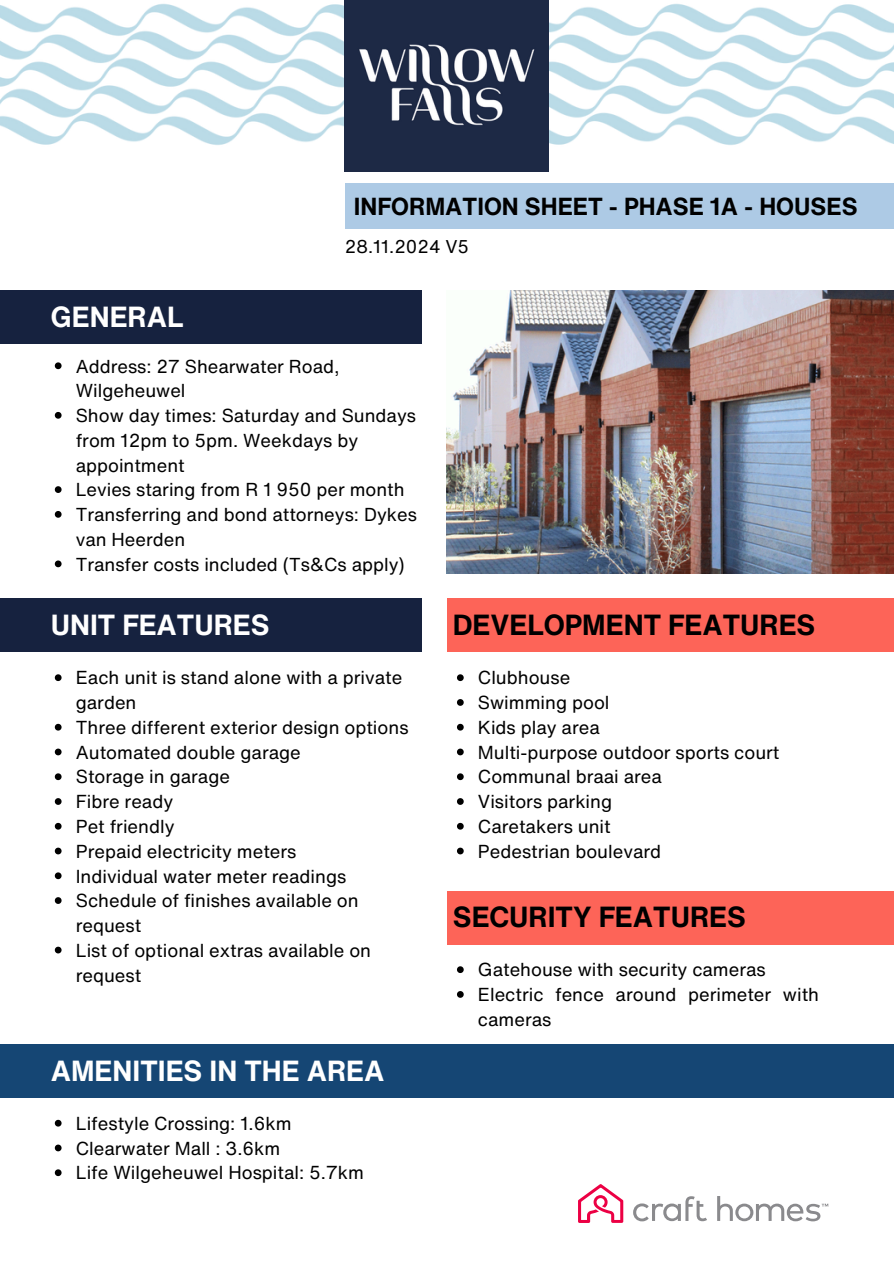
<style>
.page{position:relative;width:894px;height:1264px;background:#fff}
.page>*{position:absolute;margin:0;border:0;box-sizing:border-box;transform-origin:0 0}
.t1{font:700 28.35px "Helvetica Now Text";color:#fff}
.t2{font:700 28.35px "Helvetica Now Text";color:#000}
.t3{font:700 24px "Helvetica Now Text";color:#000}
.t4{font:18.3px/24.8px "Helvetica Now Text";color:#000}
.t5{font:18px "Helvetica Now Text";color:#000}
</style>
<div class="page">
<img style="left:0;top:0;width:345px;height:172px">
<img style="left:548px;top:0;width:345px;height:172px">
<img style="left:345px;top:0;width:203px;height:172px">
<div style="left:345px;top:184px;width:548px;height:45px;background:#adcae5"></div>
<svg style="left:578px;top:1184px;width:45px;height:38px"></svg>
<svg style="left:633px;top:1196px;width:74px;height:25px"></svg>
<svg style="left:717px;top:1196px;width:111px;height:25px"></svg>
<img style="left:446px;top:290px;width:447px;height:284px">
<div style="left:0;top:290px;width:422px;height:54px;background:#16223f"></div>
<div style="left:0;top:598px;width:422px;height:54px;background:#16223f"></div>
<div style="left:446px;top:598px;width:447px;height:54px;background:#fd6458"></div>
<div style="left:446px;top:890px;width:447px;height:54px;background:#fd6458"></div>
<div style="left:0;top:1044px;width:893px;height:53px;background:#154674"></div>
<svg style="left:55px;top:362px;width:7px;height:7px"></svg>
<svg style="left:55px;top:412px;width:7px;height:6px"></svg>
<svg style="left:55px;top:486px;width:7px;height:7px"></svg>
<svg style="left:55px;top:511px;width:7px;height:6px"></svg>
<svg style="left:55px;top:560px;width:7px;height:7px"></svg>
<svg style="left:55px;top:674px;width:7px;height:7px"></svg>
<svg style="left:55px;top:723px;width:7px;height:7px"></svg>
<svg style="left:55px;top:748px;width:7px;height:7px"></svg>
<svg style="left:55px;top:773px;width:7px;height:7px"></svg>
<svg style="left:55px;top:798px;width:7px;height:6px"></svg>
<svg style="left:55px;top:822px;width:7px;height:7px"></svg>
<svg style="left:55px;top:847px;width:7px;height:7px"></svg>
<svg style="left:55px;top:872px;width:7px;height:7px"></svg>
<svg style="left:55px;top:897px;width:7px;height:6px"></svg>
<svg style="left:55px;top:946px;width:7px;height:7px"></svg>
<svg style="left:457px;top:674px;width:6px;height:7px"></svg>
<svg style="left:457px;top:699px;width:6px;height:6px"></svg>
<svg style="left:457px;top:723px;width:6px;height:7px"></svg>
<svg style="left:457px;top:748px;width:6px;height:7px"></svg>
<svg style="left:457px;top:773px;width:6px;height:7px"></svg>
<svg style="left:457px;top:798px;width:6px;height:6px"></svg>
<svg style="left:457px;top:822px;width:6px;height:7px"></svg>
<svg style="left:457px;top:847px;width:6px;height:7px"></svg>
<svg style="left:457px;top:966px;width:6px;height:7px"></svg>
<svg style="left:457px;top:991px;width:6px;height:6px"></svg>
<svg style="left:55px;top:1119px;width:7px;height:7px"></svg>
<svg style="left:55px;top:1144px;width:7px;height:7px"></svg>
<svg style="left:55px;top:1169px;width:7px;height:7px"></svg>
<p class="t3" style="left:354px;top:188px;width:505px">INFORMATION SHEET - PHASE 1A - HOUSES</p>
<p class="t1" style="left:51px;top:295px;width:134px">GENERAL</p>
<p class="t5" style="left:345px;top:233px;width:126px">28.11.2024 V5</p>
<h2 class="t4" style="left:76px;top:353px;width:265px">Address: 27 Shearwater Road,<br>Wilgeheuwel</h2>
<h3 class="t4" style="left:76px;top:403px;width:342px">Show day times: Saturday and Sundays from 12pm to 5pm. Weekdays by appointment</h3>
<p class="t4" style="left:76px;top:477px;width:330px">Levies staring from R 1 950 per month</p>
<p class="t4" style="left:76px;top:502px;width:342px">Transferring and bond attorneys: Dykes van Heerden</p>
<p class="t4" style="left:76px;top:551px;width:330px">Transfer costs included (Ts&amp;Cs apply)</p>
<p class="t1" style="left:51px;top:603px;width:220px">UNIT FEATURES</p>
<p class="t4" style="left:76px;top:665px;width:328px">Each unit is stand alone with a private garden</p>
<p class="t4" style="left:76px;top:714px;width:334px">Three different exterior design options</p>
<p class="t4" style="left:76px;top:739px;width:226px">Automated double garage</p>
<p class="t4" style="left:76px;top:764px;width:156px">Storage in garage</p>
<p class="t4" style="left:76px;top:789px;width:99px">Fibre ready</p>
<p class="t4" style="left:76px;top:813px;width:100px">Pet friendly</p>
<p class="t4" style="left:76px;top:838px;width:222px">Prepaid electricity meters</p>
<p class="t4" style="left:76px;top:863px;width:272px">Individual water meter readings</p>
<p class="t4" style="left:76px;top:888px;width:284px">Schedule of finishes available on request</p>
<p class="t4" style="left:76px;top:937px;width:297px">List of optional extras available on request</p>
<p class="t1" style="left:51px;top:1049px;width:335px">AMENITIES IN THE AREA</p>
<p class="t4" style="left:76px;top:1110px;width:217px">Lifestyle Crossing: 1.6km</p>
<p class="t4" style="left:76px;top:1135px;width:206px">Clearwater Mall : 3.6km</p>
<p class="t4" style="left:76px;top:1160px;width:289px">Life Wilgeheuwel Hospital: 5.7km</p>
<p class="t2" style="left:453px;top:603px;width:364px">DEVELOPMENT FEATURES</p>
<p class="t4" style="left:478px;top:665px;width:94px">Clubhouse</p>
<p class="t4" style="left:478px;top:690px;width:133px">Swimming pool</p>
<p class="t4" style="left:478px;top:714px;width:123px">Kids play area</p>
<p class="t4" style="left:478px;top:739px;width:303px">Multi-purpose outdoor sports court</p>
<p class="t4" style="left:478px;top:764px;width:185px">Communal braai area</p>
<p class="t4" style="left:478px;top:789px;width:136px">Visitors parking</p>
<p class="t4" style="left:478px;top:813px;width:134px">Caretakers unit</p>
<p class="t4" style="left:478px;top:838px;width:185px">Pedestrian boulevard</p>
<p class="t2" style="left:453px;top:895px;width:294px">SECURITY FEATURES</p>
<p class="t4" style="left:478px;top:957px;width:289px">Gatehouse with security cameras</p>
<p class="t4" style="left:478px;top:981px;width:342px">Electric fence around perimeter with cameras</p>
</div>
